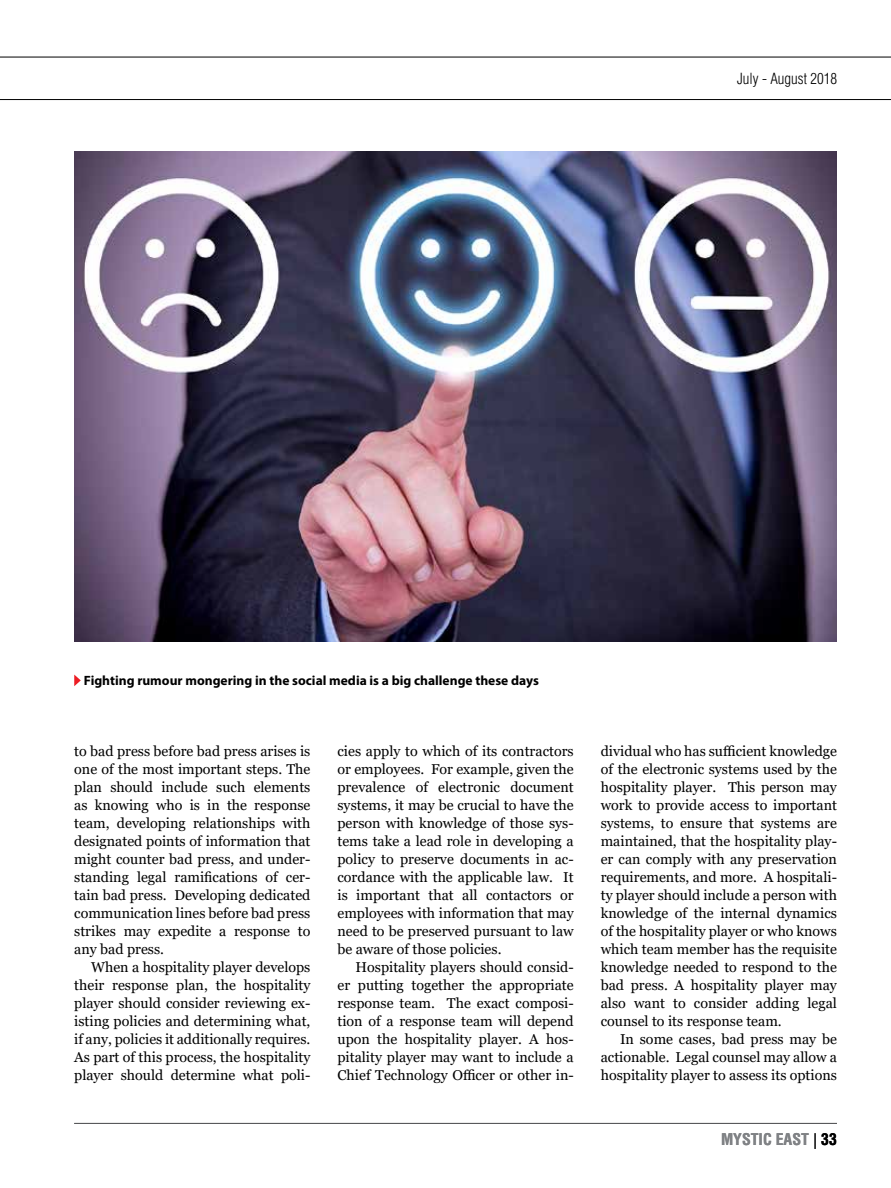
<style>
.page{position:relative;width:891px;height:1188px;background:#fff}
.page>*{position:absolute;margin:0;border:0;box-sizing:border-box;transform-origin:0 0}
.t1{font:700 condensed 15.75px "Helvetica LT Std";color:#808285}
.t2{font:300 condensed 15px "Helvetica LT Std";color:#000}
.t3{font:14.25px/18px "Georgia";color:#000;text-align:justify}
.t4{font:700 13.5px "Myriad Pro";color:#000}
.s1{font-weight:300;font-stretch:normal;color:#000}
.s2{color:#000}
</style>
<div class="page">
<img style="left:74px;top:152px;width:763px;height:489px">
<svg style="left:74px;top:675px;width:7px;height:11px"></svg>
<hr style="left:0;top:57px;width:891px;height:1px;background:#000">
<hr style="left:0;top:99px;width:891px;height:1px;background:#000">
<hr style="left:74px;top:1123px;width:763px;height:1px;background:#58595b">
<p class="t2" style="left:737px;top:69px;width:101px">July - August 2018</p>
<p class="t4" style="left:84px;top:672px;width:456px">Fighting rumour mongering in the social media is a big challenge these days</p>
<p class="t3" style="left:74px;top:742px;width:238px">to bad press before bad press arises is one of the most important steps. The plan should include such elements as knowing who is in the response team, developing relationships with designated points of information that might counter bad press, and under&shy;standing legal ramifications of cer&shy;tain bad press. Developing dedicated communication lines before bad press strikes may expedite a response to any bad press.</p>
<p class="t3" style="left:74px;top:958px;width:238px;text-indent:17px">When a hospitality player develops their response plan, the hospitality player should consider reviewing ex&shy;isting policies and determining what, if any, policies it additionally requires.<br>As part of this process, the hospitality player should determine what poli-</p>
<p class="t3" style="left:338px;top:742px;width:238px">cies apply to which of its contractors or employees. For example, given the prevalence of electronic document systems, it may be crucial to have the person with knowledge of those sys&shy;tems take a lead role in developing a policy to preserve documents in ac&shy;cordance with the applicable law. It is important that all contactors or employees with information that may need to be preserved pursuant to law be aware of those policies.</p>
<p class="t3" style="left:338px;top:958px;width:238px;text-indent:18px">Hospitality players should consid&shy;er putting together the appropriate response team. The exact composi&shy;tion of a response team will depend upon the hospitality player. A hos&shy;pitality player may want to include a Chief Technology Officer or other in-</p>
<p class="t3" style="left:601px;top:742px;width:238px">dividual who has sufficient knowledge of the electronic systems used by the hospitality player. This person may work to provide access to important systems, to ensure that systems are maintained, that the hospitality play&shy;er can comply with any preservation requirements, and more. A hospitali&shy;ty player should include a person with knowledge of the internal dynamics of the hospitality player or who knows which team member has the requisite knowledge needed to respond to the bad press. A hospitality player may also want to consider adding legal counsel to its response team.</p>
<p class="t3" style="left:601px;top:1030px;width:238px;text-indent:19px">In some cases, bad press may be actionable. Legal counsel may allow a hospitality player to assess its options</p>
<p class="t1" style="left:721px;top:1130px;width:117px">MYSTIC EAST <span class="s1">|</span> <span class="s2">33</span></p>
</div>
